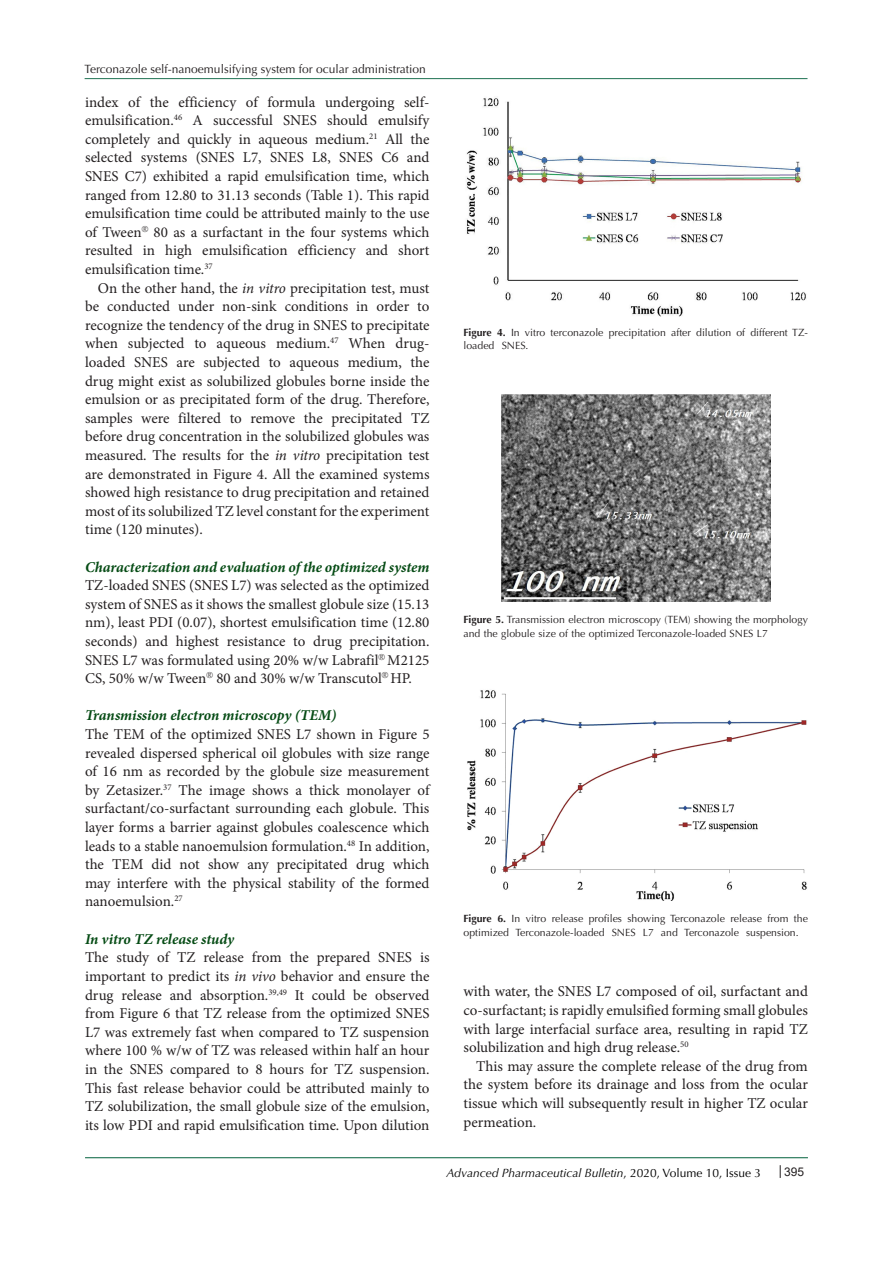
<style>
.page{position:relative;width:893px;height:1263px;background:#fff}
.page>*{position:absolute;margin:0;border:0;box-sizing:border-box;transform-origin:0 0}
.t1{font:15px/18.6px "Minion Pro";color:#231f20;text-align:justify}
.heading_2{font:italic 700 15px "Minion Pro";letter-spacing:-.005em;color:#054b14}
.t2{font:12px "Optima LT Std";color:#231f20}
.t3{font:italic 12px "Optima LT Std";color:#000}
.t4{font:12px "Arial";color:#231f20}
.t5{font:10.5px/13.5px "Optima LT Std";color:#231f20}
.s1{font-style:italic}
.s2{font-weight:700}
.s3{font-style:normal}
</style>
<div class="page">
<svg style="left:780px;top:1165px;width:1px;height:13px"></svg>
<hr style="left:85px;top:1157px;width:723px;height:1px;background:#1e7252">
<hr style="left:85px;top:78px;width:722px;height:1px;background:#1e7252">
<img style="left:466px;top:98px;width:340px;height:219px">
<img style="left:501px;top:394px;width:269px;height:208px">
<img style="left:467px;top:690px;width:340px;height:211px">
<p class="t2" style="left:85px;top:62px;width:343px">Terconazole self-nanoemulsifying system for ocular administration</p>
<p class="t1" style="left:85px;top:93px;width:346px">index of the efficiency of formula undergoing self&shy;emulsification.<sup>46</sup> A successful SNES should emulsify completely and quickly in aqueous medium.<sup>21</sup> All the selected systems (SNES L7, SNES L8, SNES C6 and SNES C7) exhibited a rapid emulsification time, which ranged from 12.80 to 31.13 seconds (Table 1). This rapid emulsification time could be attributed mainly to the use of Tween<sup>®</sup> 80 as a surfactant in the four systems which resulted in high emulsification efficiency and short emulsification time.<sup>37</sup></p>
<p class="t1" style="left:85px;top:279px;width:346px;text-indent:13px">On the other hand, the <span class="s1">in vitro</span> precipitation test, must be conducted under non-sink conditions in order to recognize the tendency of the drug in SNES to precipitate when subjected to aqueous medium.<sup>47</sup> When drug&shy;loaded SNES are subjected to aqueous medium, the drug might exist as solubilized globules borne inside the emulsion or as precipitated form of the drug. Therefore, samples were filtered to remove the precipitated TZ before drug concentration in the solubilized globules was measured. The results for the <span class="s1">in vitro</span> precipitation test are demonstrated in Figure 4. All the examined systems showed high resistance to drug precipitation and retained most of its solubilized TZ level constant for the experiment time (120 minutes).</p>
<p class="heading_2" style="left:85px;top:556px;width:346px">Characterization and evaluation of the optimized system</p>
<p class="t1" style="left:85px;top:576px;width:346px">TZ-loaded SNES (SNES L7) was selected as the optimized system of SNES as it shows the smallest globule size (15.13 nm), least PDI (0.07), shortest emulsification time (12.80 seconds) and highest resistance to drug precipitation.<br>SNES L7 was formulated using 20% w/w Labrafil<sup>®</sup> M2125<br>CS, 50% w/w Tween<sup>®</sup> 80 and 30% w/w Transcutol<sup>®</sup> HP.</p>
<p class="heading_2" style="left:85px;top:705px;width:253px">Transmission electron microscopy (TEM)</p>
<p class="t1" style="left:85px;top:725px;width:346px">The TEM of the optimized SNES L7 shown in Figure 5 revealed dispersed spherical oil globules with size range of 16 nm as recorded by the globule size measurement by Zetasizer.<sup>37</sup> The image shows a thick monolayer of surfactant/co-surfactant surrounding each globule. This layer forms a barrier against globules coalescence which leads to a stable nanoemulsion formulation.<sup>48</sup> In addition, the TEM did not show any precipitated drug which may interfere with the physical stability of the formed nanoemulsion.<sup>27</sup></p>
<p class="heading_2" style="left:85px;top:928px;width:151px">In vitro TZ release study</p>
<p class="t1" style="left:85px;top:948px;width:346px">The study of TZ release from the prepared SNES is important to predict its <span class="s1">in vivo</span> behavior and ensure the drug release and absorption.<sup>39,49</sup> It could be observed from Figure 6 that TZ release from the optimized SNES L7 was extremely fast when compared to TZ suspension where 100 % w/w of TZ was released within half an hour in the SNES compared to 8 hours for TZ suspension.<br>This fast release behavior could be attributed mainly to TZ solubilization, the small globule size of the emulsion, its low PDI and rapid emulsification time. Upon dilution</p>
<p class="t5" style="left:463px;top:325px;width:346px"><span class="s2">Figure 4.</span> In vitro terconazole precipitation after dilution of different TZ&shy;loaded SNES.</p>
<p class="t5" style="left:463px;top:613px;width:346px"><span class="s2">Figure 5.</span> Transmission electron microscopy (TEM) showing the morphology and the globule size of the optimized Terconazole-loaded SNES L7</p>
<p class="t5" style="left:463px;top:912px;width:346px"><span class="s2">Figure 6.</span> In vitro release profiles showing Terconazole release from the optimized Terconazole-loaded SNES L7 and Terconazole suspension.</p>
<p class="t1" style="left:463px;top:982px;width:346px">with water, the SNES L7 composed of oil, surfactant and co-surfactant; is rapidly emulsified forming small globules with large interfacial surface area, resulting in rapid TZ solubilization and high drug release.<sup>50</sup></p>
<p class="t1" style="left:463px;top:1057px;width:346px;text-indent:13px">This may assure the complete release of the drug from the system before its drainage and loss from the ocular tissue which will subsequently result in higher TZ ocular permeation.</p>
<p class="t3" style="left:446px;top:1165px;width:316px">Advanced Pharmaceutical Bulletin<span class="s3">, 2020, Volume 10, Issue 3</span></p>
<p class="t4" style="left:784px;top:1164px;width:22px">395</p>
</div>
